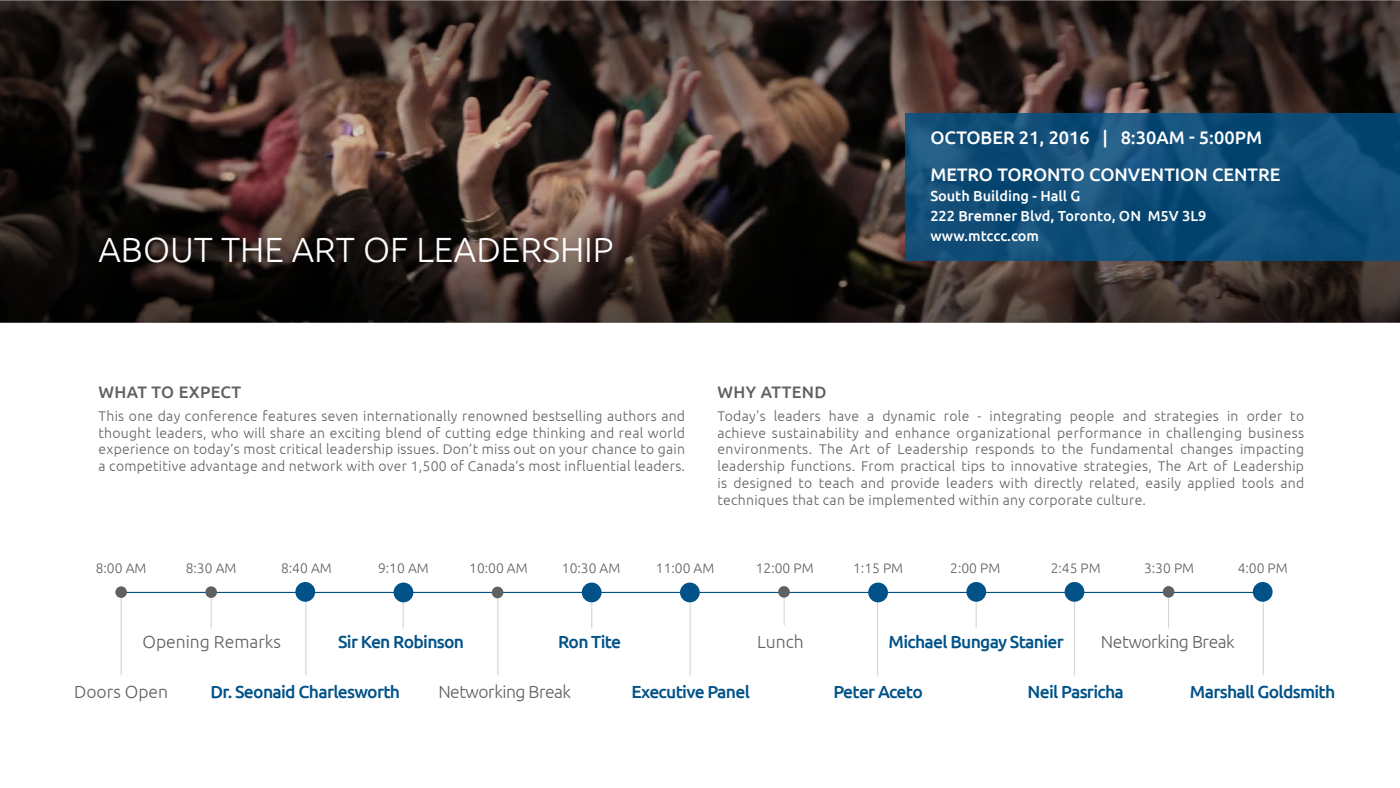
<style>
.page{position:relative;width:1400px;height:788px;background:#fff}
.page>*{position:absolute;margin:0;border:0;box-sizing:border-box;transform-origin:0 0}
.t1{font:300 35px "Ubuntu";color:#fff}
.t2{font:500 18.11px/36.8px "Ubuntu";color:#fff}
.t3{font:500 17.5px "Ubuntu";letter-spacing:-.04em;color:#005288}
.t4{font:300 17.5px "Ubuntu";letter-spacing:-.025em;color:#5f6062}
.t5{font:300 17.5px "Ubuntu";color:#5f6062}
.t6{font:500 16.62px "Ubuntu";letter-spacing:.02em;color:#5f6062}
.t7{font:500 14.53px/19.9px "Ubuntu";color:#fff}
.t8{font:300 14px/16.8px "Ubuntu";letter-spacing:.02em;color:#5f6062;text-align:justify}
.t9{font:300 13.83px "Ubuntu";color:#5f6062}
</style>
<div class="page">
<hr style="left:591px;top:593px;width:1px;height:35px;background:#d4d6d7">
<hr style="left:690px;top:593px;width:1px;height:82px;background:#d4d6d7">
<svg style="left:0;top:0;width:1400px;height:322px;background:#372924"></svg>
<hr style="left:121px;top:593px;width:1px;height:82px;background:#d4d6d7">
<hr style="left:211px;top:593px;width:1px;height:35px;background:#d4d6d7">
<hr style="left:305px;top:593px;width:1px;height:82px;background:#d4d6d7">
<hr style="left:403px;top:593px;width:1px;height:35px;background:#d4d6d7">
<hr style="left:497px;top:593px;width:2px;height:82px;background:#d4d6d7">
<hr style="left:877px;top:593px;width:1px;height:82px;background:#d4d6d7">
<hr style="left:976px;top:593px;width:1px;height:35px;background:#d4d6d7">
<hr style="left:1074px;top:593px;width:1px;height:82px;background:#d4d6d7">
<hr style="left:1168px;top:593px;width:1px;height:35px;background:#d4d6d7">
<hr style="left:1263px;top:593px;width:1px;height:82px;background:#d4d6d7">
<hr style="left:122px;top:592px;width:1141px;height:1px;background:#005288">
<div style="left:205px;top:586px;width:12px;height:12px;background:#5f6062;border-radius:50%"></div>
<div style="left:295px;top:582px;width:20px;height:19px;background:#005288;border-radius:50%"></div>
<div style="left:492px;top:586px;width:11px;height:12px;background:#5f6062;border-radius:50%"></div>
<div style="left:1163px;top:586px;width:11px;height:11px;background:#5f6062;border-radius:50%"></div>
<div style="left:394px;top:582px;width:19px;height:20px;background:#005288;border-radius:50%"></div>
<div style="left:966px;top:582px;width:20px;height:19px;background:#005288;border-radius:50%"></div>
<div style="left:1065px;top:582px;width:19px;height:19px;background:#005288;border-radius:50%"></div>
<div style="left:1253px;top:582px;width:20px;height:19px;background:#005288;border-radius:50%"></div>
<div style="left:868px;top:582px;width:20px;height:20px;background:#005288;border-radius:50%"></div>
<div style="left:115px;top:586px;width:12px;height:12px;background:#5f6062;border-radius:50%"></div>
<svg style="left:906px;top:113px;width:494px;height:148px;background:#104e78"></svg>
<div style="left:680px;top:582px;width:20px;height:20px;background:#005288;border-radius:50%"></div>
<hr style="left:784px;top:593px;width:1px;height:32px;background:#d4d6d7">
<div style="left:778px;top:586px;width:12px;height:11px;background:#5f6062;border-radius:50%"></div>
<div style="left:582px;top:582px;width:20px;height:20px;background:#005288;border-radius:50%"></div>
<h1 class="t1" style="left:99px;top:229px;width:517px">ABOUT THE ART OF LEADERSHIP</h1>
<p class="t6" style="left:99px;top:382px;width:144px">WHAT TO EXPECT</p>
<p class="t6" style="left:718px;top:382px;width:110px">WHY ATTEND</p>
<p class="t2" style="left:930px;top:119px;width:352px">OCTOBER 21, 2016 | 8:30AM - 5:00PM<br>METRO TORONTO CONVENTION CENTRE</p>
<p class="t7" style="left:930px;top:185px;width:278px">South Building - Hall G<br>222 Bremner Blvd, Toronto, ON M5V 3L9 www.mtccc.com</p>
<p class="t8" style="left:99px;top:407px;width:588px">This one day conference features seven internationally renowned bestselling authors and thought leaders, who will share an exciting blend of cutting edge thinking and real world experience on today’s most critical leadership issues. Don’t miss out on your chance to gain a competitive advantage and network with over 1,500 of Canada’s most influential leaders.</p>
<p class="t8" style="left:718px;top:407px;width:588px">Today's leaders have a dynamic role - integrating people and strategies in order to achieve sustainability and enhance organizational performance in challenging business environments. The Art of Leadership responds to the fundamental changes impacting leadership functions. From practical tips to innovative strategies, The Art of Leadership is designed to teach and provide leaders with directly related, easily applied tools and techniques that can be implemented within any corporate culture.</p>
<p class="t9" style="left:96px;top:559px;width:52px">8:00 AM</p>
<p class="t9" style="left:186px;top:559px;width:52px">8:30 AM</p>
<p class="t9" style="left:281px;top:559px;width:52px">8:40 AM</p>
<p class="t9" style="left:378px;top:559px;width:52px">9:10 AM</p>
<p class="t9" style="left:469px;top:559px;width:60px">10:00 AM</p>
<p class="t9" style="left:656px;top:559px;width:60px">11:00 AM</p>
<p class="t9" style="left:950px;top:559px;width:52px">2:00 PM</p>
<p class="t9" style="left:1051px;top:559px;width:52px">2:45 PM</p>
<p class="t9" style="left:1144px;top:559px;width:52px">3:30 PM</p>
<p class="t9" style="left:1238px;top:559px;width:52px">4:00 PM</p>
<p class="t9" style="left:562px;top:559px;width:60px">10:30 AM</p>
<p class="t9" style="left:756px;top:559px;width:59px">12:00 PM</p>
<p class="t9" style="left:853px;top:559px;width:52px">1:15 PM</p>
<p class="t4" style="left:757px;top:631px;width:48px">Lunch</p>
<p class="t5" style="left:143px;top:631px;width:140px">Opening Remarks</p>
<p class="t3" style="left:889px;top:630px;width:177px">Michael Bungay Stanier</p>
<p class="t4" style="left:438px;top:681px;width:134px">Networking Break</p>
<p class="t3" style="left:338px;top:630px;width:128px">Sir Ken Robinson</p>
<p class="t3" style="left:210px;top:680px;width:191px">Dr. Seonaid Charlesworth</p>
<p class="t3" style="left:1028px;top:680px;width:98px">Neil Pasricha</p>
<p class="t4" style="left:1101px;top:631px;width:136px">Networking Break</p>
<p class="t3" style="left:1190px;top:680px;width:147px">Marshall Goldsmith</p>
<p class="t3" style="left:558px;top:630px;width:65px">Ron Tite</p>
<p class="t3" style="left:631px;top:680px;width:120px">Executive Panel</p>
<p class="t3" style="left:834px;top:680px;width:91px">Peter Aceto</p>
<p class="t5" style="left:74px;top:681px;width:95px">Doors Open</p>
</div>
